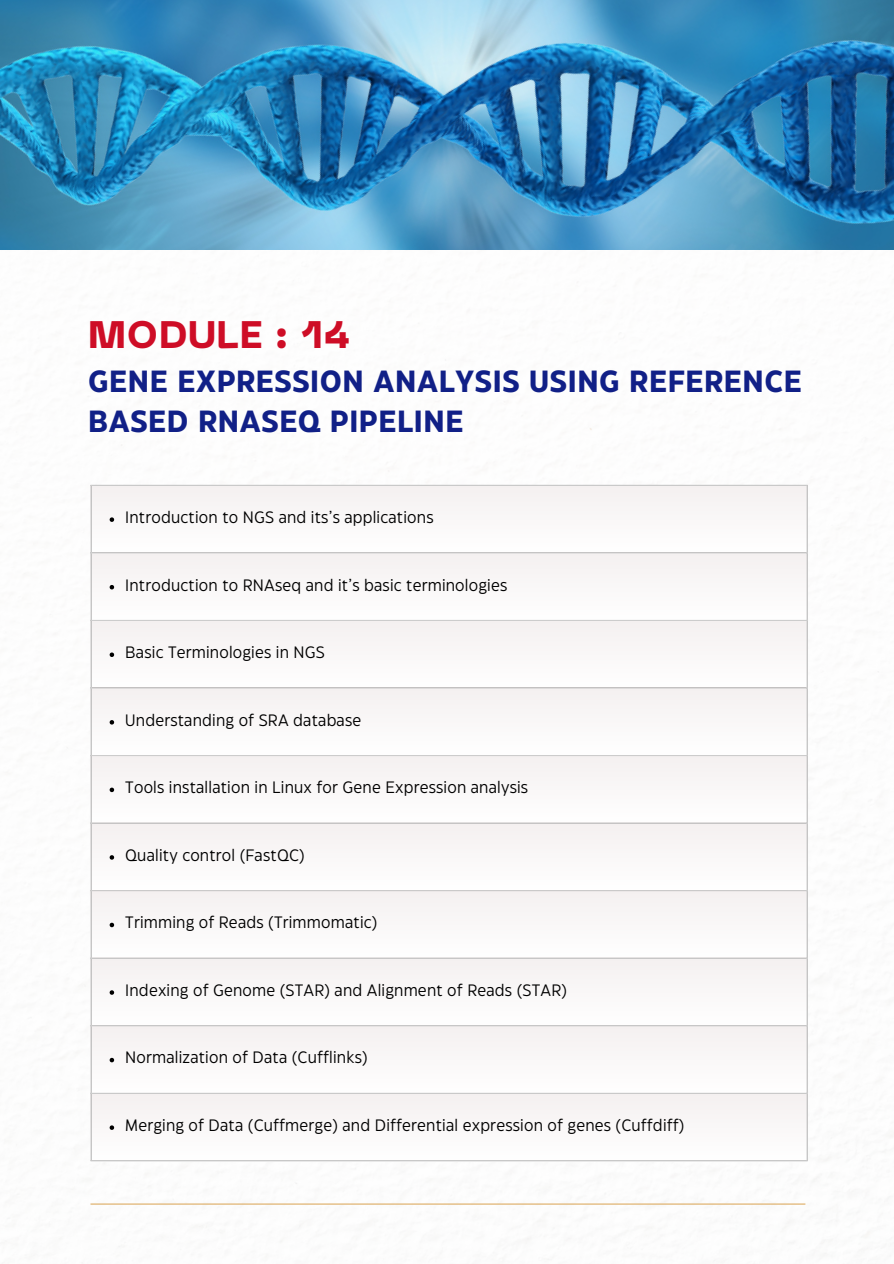
<style>
.page{position:relative;width:894px;height:1264px;background:#fff}
.page>*{position:absolute;margin:0;border:0;box-sizing:border-box;transform-origin:0 0}
.t1{font:800 38.1px "PP Neue Machina";letter-spacing:.02em;color:#ce0d26}
.t2{font:700 30.6px/40.5px "Eastman Grotesque";letter-spacing:.02em;color:#112087}
.t3{font:16.5px "Eastman Grotesque";letter-spacing:.01em;color:#000}
</style>
<div class="page">
<img style="left:0;top:0;width:893px;height:250px">
<div style="left:91px;top:485px;width:716px;height:68px;background:#f9f7f7"></div>
<div style="left:91px;top:552px;width:716px;height:68px;background:#f9f7f7"></div>
<div style="left:91px;top:620px;width:716px;height:68px;background:#f9f7f7"></div>
<div style="left:91px;top:687px;width:716px;height:68px;background:#f9f7f7"></div>
<div style="left:91px;top:755px;width:716px;height:68px;background:#f9f7f7"></div>
<div style="left:91px;top:822px;width:716px;height:69px;background:#f9f7f7"></div>
<div style="left:91px;top:890px;width:716px;height:68px;background:#f9f7f7"></div>
<div style="left:91px;top:957px;width:716px;height:69px;background:#f9f7f7"></div>
<div style="left:91px;top:1025px;width:716px;height:68px;background:#f9f7f7"></div>
<div style="left:91px;top:1093px;width:716px;height:68px;background:#f9f7f7"></div>
<svg style="left:110px;top:517px;width:4px;height:5px"></svg>
<svg style="left:110px;top:585px;width:4px;height:4px"></svg>
<svg style="left:110px;top:652px;width:4px;height:5px"></svg>
<svg style="left:110px;top:720px;width:4px;height:4px"></svg>
<svg style="left:110px;top:787px;width:4px;height:5px"></svg>
<svg style="left:110px;top:855px;width:4px;height:4px"></svg>
<svg style="left:110px;top:922px;width:4px;height:5px"></svg>
<svg style="left:110px;top:990px;width:4px;height:4px"></svg>
<svg style="left:110px;top:1057px;width:4px;height:5px"></svg>
<svg style="left:110px;top:1125px;width:4px;height:4px"></svg>
<hr style="left:90px;top:486px;width:2px;height:674px;background:#ccc">
<hr style="left:806px;top:486px;width:1px;height:674px;background:#ccc">
<hr style="left:90px;top:485px;width:717px;height:1px;background:#ccc">
<hr style="left:90px;top:552px;width:717px;height:1px;background:#ccc">
<hr style="left:90px;top:620px;width:717px;height:1px;background:#ccc">
<hr style="left:90px;top:687px;width:717px;height:1px;background:#ccc">
<hr style="left:90px;top:755px;width:717px;height:1px;background:#ccc">
<hr style="left:90px;top:822px;width:717px;height:1px;background:#ccc">
<hr style="left:90px;top:890px;width:717px;height:1px;background:#ccc">
<hr style="left:90px;top:957px;width:717px;height:1px;background:#ccc">
<hr style="left:90px;top:1025px;width:717px;height:1px;background:#ccc">
<hr style="left:90px;top:1092px;width:717px;height:1px;background:#ccc">
<hr style="left:90px;top:1160px;width:717px;height:1px;background:#ccc">
<hr style="left:90px;top:1203px;width:715px;height:1px;background:#ddac63">
<p class="t1" style="left:88px;top:320px;width:263px">MODULE : 14</p>
<p class="t2" style="left:88px;top:363px;width:714px">GENE EXPRESSION ANALYSIS USING REFERENCE<br>BASED RNASEQ PIPELINE</p>
<h1 class="t3" style="left:125px;top:511px;width:310px">Introduction to NGS and its’s applications</h1>
<p class="t3" style="left:125px;top:578px;width:383px">Introduction to RNAseq and it’s basic terminologies</p>
<p class="t3" style="left:125px;top:646px;width:201px">Basic Terminologies in NGS</p>
<p class="t3" style="left:125px;top:713px;width:237px">Understanding of SRA database</p>
<p class="t3" style="left:125px;top:781px;width:404px">Tools installation in Linux for Gene Expression analysis</p>
<p class="t3" style="left:125px;top:848px;width:181px">Quality control (FastQC)</p>
<p class="t3" style="left:125px;top:916px;width:253px">Trimming of Reads (Trimmomatic)</p>
<p class="t3" style="left:125px;top:983px;width:443px">Indexing of Genome (STAR) and Alignment of Reads (STAR)</p>
<p class="t3" style="left:125px;top:1051px;width:244px">Normalization of Data (Cufflinks)</p>
<p class="t3" style="left:125px;top:1118px;width:560px">Merging of Data (Cuffmerge) and Differential expression of genes (Cuffdiff)</p>
</div>
